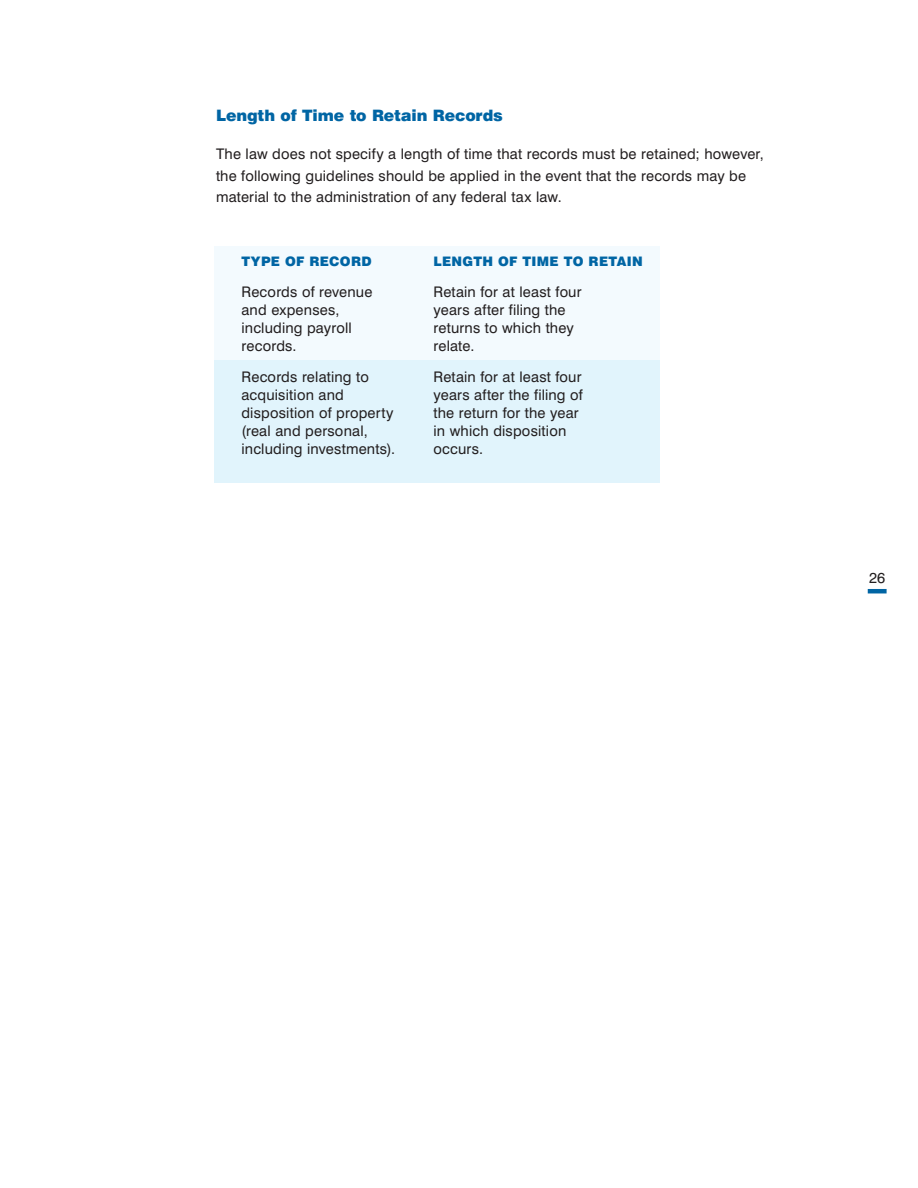
<style>
.page{position:relative;width:918px;height:1188px;background:#fff}
.page>*{position:absolute;margin:0;border:0;box-sizing:border-box;transform-origin:0 0}
.subhead_1{font:900 15.75px "Swiss 721 BT";letter-spacing:-.005em;color:#0065a4}
.reg_text{font:14.7px/21.8px "Swiss 721 BT";letter-spacing:.015em;color:#231f20}
.sidebar_head{font:900 13.2px "Swiss 721 BT";letter-spacing:.025em;color:#0065a4}
</style>
<div class="page">
<hr style="left:868px;top:589px;width:19px;height:4px;background:#0065a4">
<div style="left:215px;top:247px;width:445px;height:122px;background:#f3fafe"></div>
<div style="left:215px;top:360px;width:445px;height:122px;background:#e1f4fc"></div>
<p class="subhead_1" style="left:216px;top:105px;width:288px">Length of Time to Retain Records</p>
<p class="reg_text" style="left:216px;top:143px;width:549px">The law does not specify a length of time that records must be retained; however, the following guidelines should be applied in the event that the records may be material to the administration of any federal tax law.</p>
<p class="sidebar_head" style="left:242px;top:253px;width:132px">TYPE OF RECORD</p>
<p class="sidebar_head" style="left:434px;top:253px;width:211px">LENGTH OF TIME TO RETAIN</p>
<p class="reg_text" style="left:242px;top:281px;width:132px">Records of revenue</p>
<p class="reg_text" style="left:433px;top:281px;width:150px">Retain for at least four</p>
<p class="reg_text" style="left:242px;top:299px;width:99px">and expenses,</p>
<p class="reg_text" style="left:434px;top:299px;width:134px">years after filing the</p>
<p class="reg_text" style="left:242px;top:317px;width:112px">including payroll</p>
<p class="reg_text" style="left:434px;top:317px;width:142px">returns to which they</p>
<p class="reg_text" style="left:242px;top:335px;width:57px">records.</p>
<p class="reg_text" style="left:433px;top:335px;width:42px">relate.</p>
<p class="reg_text" style="left:242px;top:366px;width:129px">Records relating to</p>
<p class="reg_text" style="left:434px;top:366px;width:150px">Retain for at least four</p>
<p class="reg_text" style="left:242px;top:384px;width:104px">acquisition and</p>
<p class="reg_text" style="left:434px;top:384px;width:151px">years after the filing of</p>
<p class="reg_text" style="left:242px;top:402px;width:153px">disposition of property</p>
<p class="reg_text" style="left:434px;top:402px;width:147px">the return for the year</p>
<p class="reg_text" style="left:242px;top:420px;width:128px">(real and personal,</p>
<p class="reg_text" style="left:434px;top:420px;width:134px">in which disposition</p>
<p class="reg_text" style="left:242px;top:438px;width:155px">including investments).</p>
<p class="reg_text" style="left:434px;top:438px;width:51px">occurs.</p>
<p class="reg_text" style="left:869px;top:567px;width:18px">26</p>
</div>
